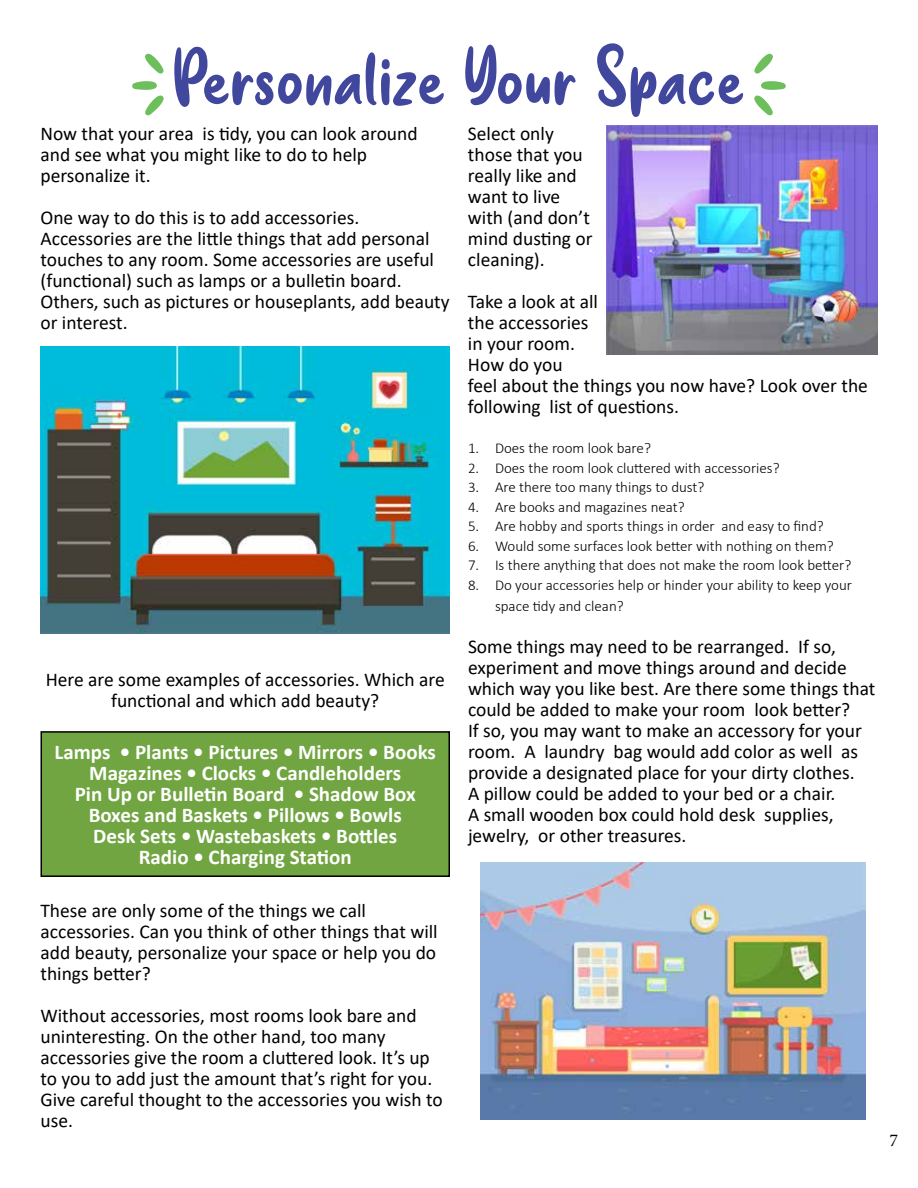
<style>
.page{position:relative;width:918px;height:1188px;background:#fff}
.page>*{position:absolute;margin:0;border:0;box-sizing:border-box;transform-origin:0 0}
.t1{font:87px "sweetpurple";letter-spacing:-.01em;color:#40479d}
.t2{font:700 21px/21px "Calibri";color:#fff;text-align:center}
.t3{font:19.5px/21px "Calibri";color:#000}
.t4{font:18px "Minion Pro";color:#000}
.t5{font:300 15px/21px "Calibri";color:#000}
.s1{color:#6cbf5b}
</style>
<div class="page">
<div style="left:41px;top:732px;width:408px;height:144px;background:#71a542"></div>
<div style="left:40px;top:731px;width:410px;height:146px;border:2px solid #000"></div>
<img style="left:40px;top:347px;width:410px;height:286px">
<img style="left:607px;top:125px;width:271px;height:229px">
<img style="left:480px;top:863px;width:385px;height:256px">
<h1 class="t1" style="left:126px;top:24px;width:667px"><span class="s1">{</span>Personalize Your Space<span class="s1">}</span></h1>
<p class="t3" style="left:40px;top:122px;width:379px">Now that your area is tidy, you can look around and see what you might like to do to help personalize it.</p>
<p class="t3" style="left:40px;top:206px;width:411px">One way to do this is to add accessories.<br>Accessories are the little things that add personal touches to any room. Some accessories are useful (functional) such as lamps or a bulletin board.<br>Others, such as pictures or houseplants, add beauty or interest.</p>
<p class="t3" style="left:46px;top:668px;width:401px;text-align:center">Here are some examples of accessories. Which are functional and which add beauty?</p>
<p class="t2" style="left:55px;top:741px;width:383px">Lamps • Plants • Pictures • Mirrors • Books Magazines • Clocks • Candleholders<br>Pin Up or Bulletin Board • Shadow Box Boxes and Baskets • Pillows • Bowls<br>Desk Sets • Wastebaskets • Bottles<br>Radio • Charging Station</p>
<p class="t3" style="left:40px;top:899px;width:399px">These are only some of the things we call accessories. Can you think of other things that will add beauty, personalize your space or help you do things better?</p>
<p class="t3" style="left:40px;top:1004px;width:404px">Without accessories, most rooms look bare and uninteresting. On the other hand, too many accessories give the room a cluttered look. It’s up to you to add just the amount that’s right for you.<br>Give careful thought to the accessories you wish to use.</p>
<p class="t3" style="left:468px;top:122px;width:126px">Select only those that you really like and want to live with (and don’t mind dusting or cleaning).</p>
<p class="t3" style="left:468px;top:290px;width:402px">Take a look at all<br>the accessories<br>in your room.<br>How do you<br>feel about the things you now have? Look over the following list of questions.</p>
<p class="t5" style="left:468px;top:438px;width:184px">1. Does the room look bare?</p>
<p class="t5" style="left:468px;top:457px;width:313px">2. Does the room look cluttered with accessories?</p>
<p class="t5" style="left:468px;top:477px;width:238px">3. Are there too many things to dust?</p>
<p class="t5" style="left:468px;top:496px;width:218px">4. Are books and magazines neat?</p>
<p class="t5" style="left:468px;top:516px;width:357px">5. Are hobby and sports things in order and easy to find?</p>
<p class="t5" style="left:468px;top:535px;width:367px">6. Would some surfaces look better with nothing on them?</p>
<p class="t5" style="left:468px;top:555px;width:385px">7. Is there anything that does not make the room look better?</p>
<p class="t5" style="left:495px;top:574px;width:359px;text-indent:-27px">8. Do your accessories help or hinder your ability to keep your space tidy and clean?</p>
<p class="t3" style="left:468px;top:635px;width:409px">Some things may need to be rearranged. If so, experiment and move things around and decide which way you like best. Are there some things that could be added to make your room look better?<br>If so, you may want to make an accessory for your room. A laundry bag would add color as well as provide a designated place for your dirty clothes.<br>A pillow could be added to your bed or a chair.<br>A small wooden box could hold desk supplies, jewelry, or other treasures.</p>
<p class="t4" style="left:890px;top:1129px;width:10px">7</p>
</div>
